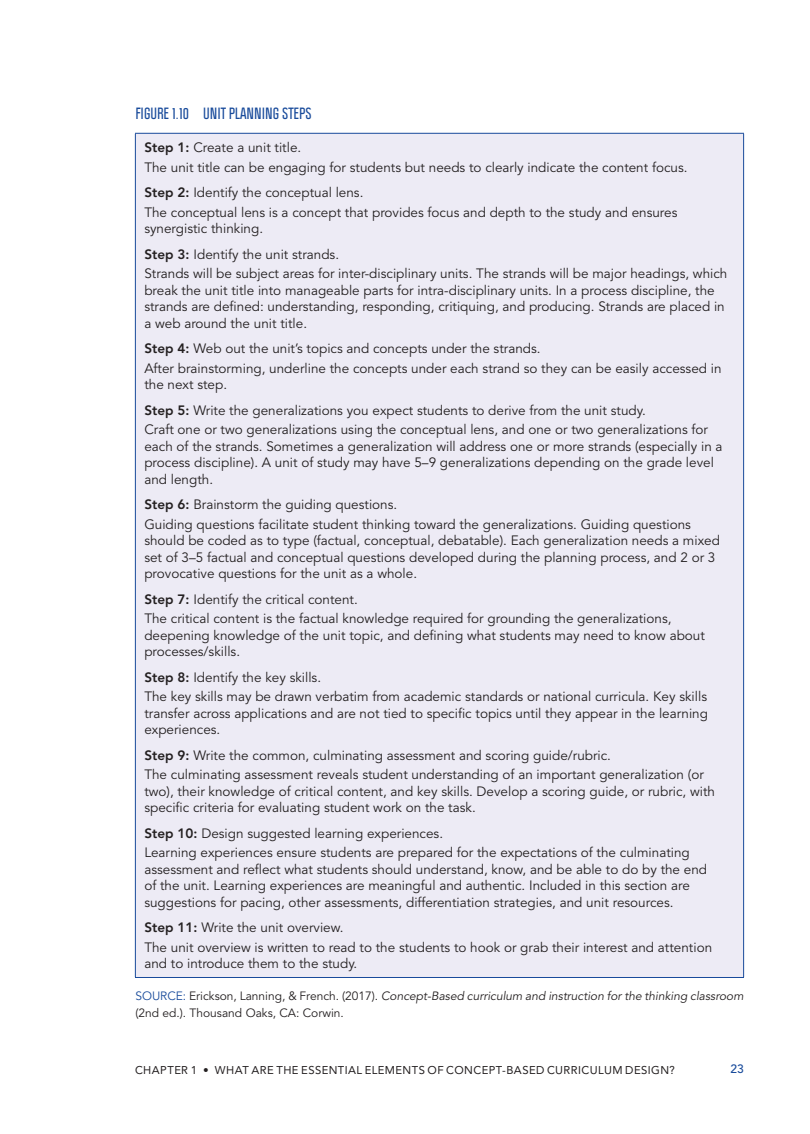
<style>
.page{position:relative;width:810px;height:1134px;background:#fff}
.page>*{position:absolute;margin:0;border:0;box-sizing:border-box;transform-origin:0 0}
.FN{font:700 14.25px "Politica";color:#194b9b}
.FTT{font:13.5px/16.5px "Avenir LT Std";color:#231f20}
.FSN{font:12px/16.5px "Avenir LT Std";color:#231f20}
.t1{font:500 12px "Avenir LT Std";color:#194b9b}
.t2{font:11.25px "Avenir LT Std";letter-spacing:.04em;color:#231f20}
.s1{font-weight:800}
.s2{color:#194b9b}
.s3{font-style:italic}
</style>
<div class="page">
<div style="left:135px;top:133px;width:609px;height:844px;background:#edebf5"></div>
<hr style="left:135px;top:133px;width:609px;height:1px;background:#194b9b">
<hr style="left:135px;top:134px;width:1px;height:843px;background:#194b9b">
<hr style="left:743px;top:134px;width:1px;height:843px;background:#194b9b">
<hr style="left:135px;top:977px;width:609px;height:1px;background:#194b9b">
<p class="FN" style="left:135px;top:104px;width:178px">FIGURE 1.10 UNIT PLANNING STEPS</p>
<p class="FTT" style="left:144px;top:140px;width:158px"><span class="s1">Step 1:</span> Create a unit title.</p>
<p class="FTT" style="left:144px;top:159px;width:545px">The unit title can be engaging for students but needs to clearly indicate the content focus.</p>
<p class="FTT" style="left:144px;top:185px;width:221px"><span class="s1">Step 2:</span> Identify the conceptual lens.</p>
<p class="FTT" style="left:144px;top:204px;width:535px">The conceptual lens is a concept that provides focus and depth to the study and ensures synergistic thinking.</p>
<p class="FTT" style="left:144px;top:246px;width:196px"><span class="s1">Step 3:</span> Identify the unit strands.</p>
<p class="FTT" style="left:144px;top:266px;width:585px">Strands will be subject areas for inter-disciplinary units. The strands will be major headings, which break the unit title into manageable parts for intra-disciplinary units. In a process discipline, the strands are defined: understanding, responding, critiquing, and producing. Strands are placed in a web around the unit title.</p>
<p class="FTT" style="left:144px;top:341px;width:398px"><span class="s1">Step 4:</span> Web out the unit’s topics and concepts under the strands.</p>
<p class="FTT" style="left:144px;top:360px;width:579px">After brainstorming, underline the concepts under each strand so they can be easily accessed in the next step.</p>
<p class="FTT" style="left:144px;top:402px;width:503px"><span class="s1">Step 5:</span> Write the generalizations you expect students to derive from the unit study.</p>
<p class="FTT" style="left:144px;top:422px;width:580px">Craft one or two generalizations using the conceptual lens, and one or two generalizations for each of the strands. Sometimes a generalization will address one or more strands (especially in a process discipline). A unit of study may have 5–9 generalizations depending on the grade level and length.</p>
<p class="FTT" style="left:144px;top:497px;width:254px"><span class="s1">Step 6:</span> Brainstorm the guiding questions.</p>
<p class="FTT" style="left:144px;top:516px;width:577px">Guiding questions facilitate student thinking toward the generalizations. Guiding questions should be coded as to type (factual, conceptual, debatable). Each generalization needs a mixed set of 3–5 factual and conceptual questions developed during the planning process, and 2 or 3 provocative questions for the unit as a whole.</p>
<p class="FTT" style="left:144px;top:591px;width:215px"><span class="s1">Step 7:</span> Identify the critical content.</p>
<p class="FTT" style="left:144px;top:611px;width:562px">The critical content is the factual knowledge required for grounding the generalizations, deepening knowledge of the unit topic, and defining what students may need to know about processes/skills.</p>
<p class="FTT" style="left:144px;top:669px;width:178px"><span class="s1">Step 8:</span> Identify the key skills.</p>
<p class="FTT" style="left:144px;top:689px;width:565px;text-align:justify">The key skills may be drawn verbatim from academic standards or national curricula. Key skills transfer across applications and are not tied to specific topics until they appear in the learning experiences.</p>
<p class="FTT" style="left:144px;top:747px;width:468px"><span class="s1">Step 9:</span> Write the common, culminating assessment and scoring guide/rubric.</p>
<p class="FTT" style="left:144px;top:767px;width:572px">The culminating assessment reveals student understanding of an important generalization (or two), their knowledge of critical content, and key skills. Develop a scoring guide, or rubric, with specific criteria for evaluating student work on the task.</p>
<p class="FTT" style="left:144px;top:825px;width:300px"><span class="s1">Step 10:</span> Design suggested learning experiences.</p>
<p class="FTT" style="left:144px;top:845px;width:564px">Learning experiences ensure students are prepared for the expectations of the culminating assessment and reflect what students should understand, know, and be able to do by the end of the unit. Learning experiences are meaningful and authentic. Included in this section are suggestions for pacing, other assessments, differentiation strategies, and unit resources.</p>
<p class="FTT" style="left:144px;top:920px;width:201px"><span class="s1">Step 11:</span> Write the unit overview.</p>
<p class="FTT" style="left:144px;top:939px;width:569px">The unit overview is written to read to the students to hook or grab their interest and attention and to introduce them to the study.</p>
<p class="FSN" style="left:135px;top:988px;width:610px"><span class="s2">SOURCE:</span> Erickson, Lanning, &amp; French. (2017). <span class="s3">Concept-Based curriculum and instruction for the thinking classroom </span>(2nd ed.). Thousand Oaks, CA: Corwin.</p>
<p class="t2" style="left:135px;top:1063px;width:542px">CHAPTER 1 • WHAT ARE THE ESSENTIAL ELEMENTS OF CONCEPT-BASED CURRICULUM DESIGN?</p>
<p class="t1" style="left:731px;top:1062px;width:15px">23</p>
</div>
